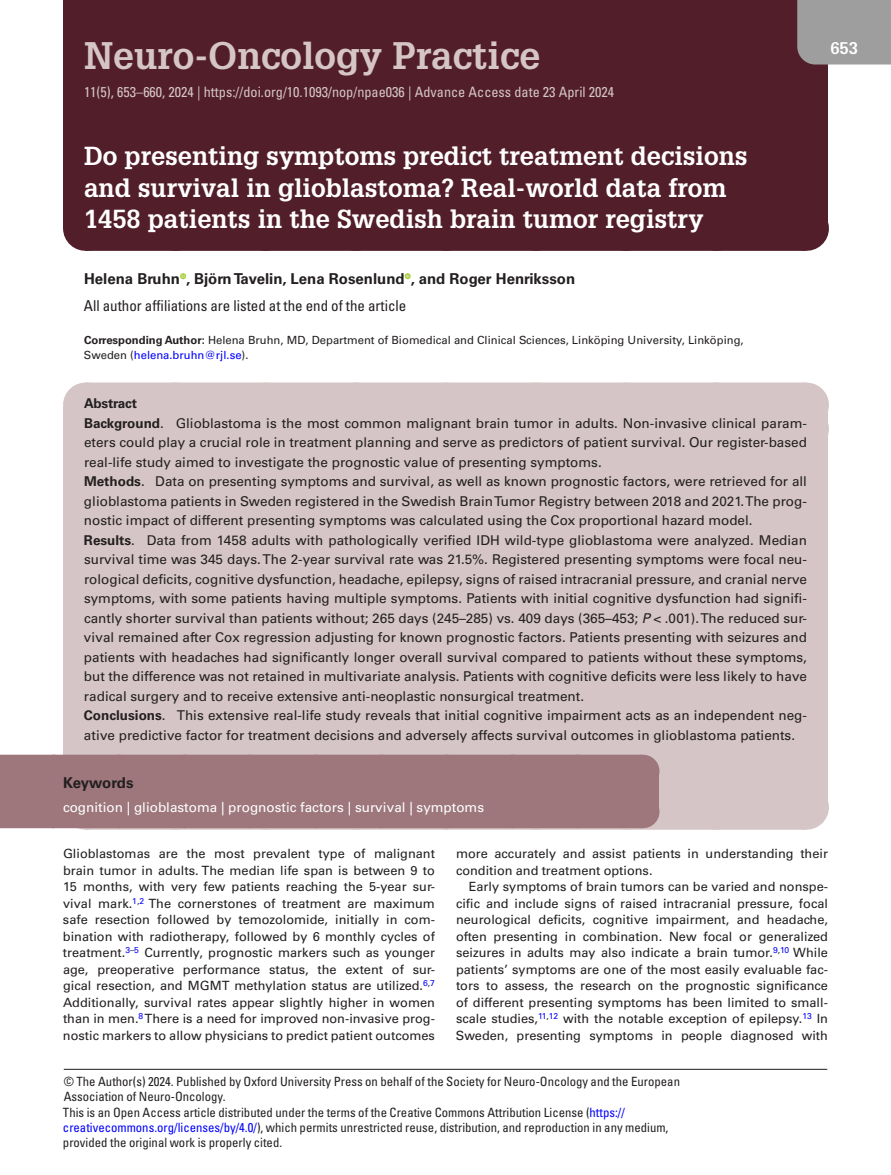
<style>
.page{position:relative;width:891px;height:1175px;background:#fff}
.page>*{position:absolute;margin:0;border:0;box-sizing:border-box;transform-origin:0 0}
.t1{font:700 37.5px "Glypha LT Std";color:#d5c5c6}
.Article_Title{font:700 25.5px/31.5px "Glypha LT Std";color:#fff}
.t2{font:700 16.5px "Glypha LT Std";color:#fff}
.Authors{font:700 15px "Univers LT Std";color:#231f20}
.Aff_Text{font:condensed 15px "Univers LT Std";color:#231f20}
.Keywords_Title{font:700 15px "Univers LT Std";letter-spacing:-.015em;color:#231f20}
.t3{font:condensed 14.25px "Univers LT Std";color:#d5c5c6}
.Abstract_Mid{font:13.5px/19.5px "Univers LT Std";color:#231f20;text-align:justify}
.Abstract_First{font:13.5px/19.5px "Univers LT Std";color:#231f20;text-align:justify}
.Abstract_Last{font:13.5px/19.5px "Univers LT Std";color:#231f20}
.Keywords{font:13.5px "Univers LT Std";color:#fff}
.Abstract_Title{font:700 13.5px "Univers LT Std";letter-spacing:-.015em;color:#231f20}
.Text{font:12.75px/16.5px "Univers LT Std";color:#231f20;text-align:justify}
.TextInd{font:12.75px/16.5px "Univers LT Std";color:#231f20;text-align:justify}
.License{font:condensed 12.75px/15px "Univers LT Std";color:#231f20}
.CopyrightLine{font:condensed 12.75px/15px "Univers LT Std";color:#231f20}
.FM_Correspondence{font:11.25px/15px "Univers LT Std";color:#231f20}
.s1{font-weight:700}
.s2{color:#00f}
.s3{font-style:italic}
</style>
<div class="page">
<div style="left:63px;top:0;width:765px;height:166px;background:#511e2a"></div>
<svg style="left:180px;top:273px;width:6px;height:6px"></svg>
<svg style="left:405px;top:273px;width:6px;height:6px"></svg>
<div style="left:86px;top:382px;width:720px;height:45px;background:#d5c5c6"></div>
<hr style="left:806px;top:382px;width:1px;height:45px;background:#d5c5c6">
<div style="left:63px;top:407px;width:765px;height:68px;background:#d5c5c6"></div>
<svg style="left:176px;top:382px;width:584px;height:1px"></svg>
<div style="left:63px;top:472px;width:765px;height:61px;background:#d5c5c6"></div>
<div style="left:63px;top:530px;width:765px;height:179px;background:#d5c5c6"></div>
<div style="left:63px;top:704px;width:765px;height:99px;background:#d5c5c6"></div>
<div style="left:86px;top:784px;width:720px;height:45px;background:#d5c5c6"></div>
<hr style="left:806px;top:784px;width:1px;height:45px;background:#d5c5c6">
<div style="left:0;top:754px;width:642px;height:33px;background:#9d777c"></div>
<div style="left:0;top:788px;width:659px;height:24px;background:#9d777c"></div>
<div style="left:0;top:795px;width:642px;height:33px;background:#9d777c"></div>
<svg style="left:53px;top:754px;width:607px;height:75px"></svg>
<hr style="left:642px;top:795px;width:1px;height:33px;background:#9d777c">
<div style="left:63px;top:147px;width:765px;height:81px;background:#511e2a"></div>
<div style="left:86px;top:206px;width:720px;height:45px;background:#511e2a"></div>
<svg style="left:178px;top:250px;width:582px;height:1px"></svg>
<hr style="left:806px;top:206px;width:1px;height:45px;background:#511e2a">
<hr style="left:64px;top:1068px;width:763px;height:1px;background:#1d1e1f">
<div style="left:797px;top:0;width:94px;height:64px;background:#9e9e9e"></div>
<h1 class="t1" style="left:84px;top:32px;width:458px">Neuro-Oncology Practice</h1>
<p class="t3" style="left:84px;top:83px;width:532px">11(5), 653–660, 2024 | https://doi.org/10.1093/nop/npae036 | Advance Access date 23 April 2024</p>
<p class="Article_Title" style="left:84px;top:140px;width:665px">Do presenting symptoms predict treatment decisions and survival in glioblastoma? Real-world data from<br>1458 patients in the Swedish brain tumor registry</p>
<p class="t2" style="left:830px;top:37px;width:29px">653</p>
<p class="Authors" style="left:84px;top:270px;width:493px">Helena Bruhn , BjörnTavelin, Lena Rosenlund , and Roger Henriksson</p>
<p class="Aff_Text" style="left:84px;top:296px;width:324px">All author affiliations are listed at the end of the article</p>
<p class="FM_Correspondence" style="left:84px;top:332px;width:661px"><span class="s1">Corresponding Author:</span> Helena Bruhn, MD, Department of Biomedical and Clinical Sciences, Linköping University, Linköping,<br>Sweden (<span class="s2">helena.bruhn@rjl.se</span>).</p>
<p class="Abstract_Title" style="left:84px;top:395px;width:55px">Abstract</p>
<p class="Abstract_First" style="left:84px;top:413px;width:725px"><span class="s1">Background</span>. Glioblastoma is the most common malignant brain tumor in adults. Non-invasive clinical param&shy;eters could play a crucial role in treatment planning and serve as predictors of patient survival. Our register-based real-life study aimed to investigate the prognostic value of presenting symptoms.</p>
<p class="Abstract_Mid" style="left:84px;top:471px;width:725px"><span class="s1">Methods</span>. Data on presenting symptoms and survival, as well as known prognostic factors, were retrieved for all glioblastoma patients in Sweden registered in the Swedish Brain Tumor Registry between 2018 and 2021. The prog&shy;nostic impact of different presenting symptoms was calculated using the Cox proportional hazard model.</p>
<p class="Abstract_Mid" style="left:84px;top:530px;width:725px"><span class="s1">Results</span>. Data from 1458 adults with pathologically verified IDH wild-type glioblastoma were analyzed. Median survival time was 345 days. The 2-year survival rate was 21.5%. Registered presenting symptoms were focal neu&shy;rological deficits, cognitive dysfunction, headache, epilepsy, signs of raised intracranial pressure, and cranial nerve symptoms, with some patients having multiple symptoms. Patients with initial cognitive dysfunction had signifi&shy;cantly shorter survival than patients without; 265 days (245–285) vs. 409 days (365–453; <span class="s3">P</span> &lt; .001). The reduced sur&shy;vival remained after Cox regression adjusting for known prognostic factors. Patients presenting with seizures and patients with headaches had significantly longer overall survival compared to patients without these symptoms, but the difference was not retained in multivariate analysis. Patients with cognitive deficits were less likely to have radical surgery and to receive extensive anti-neoplastic nonsurgical treatment.</p>
<p class="Abstract_Last" style="left:84px;top:705px;width:725px"><span class="s1">Conclusions</span>. This extensive real-life study reveals that initial cognitive impairment acts as an independent neg&shy;ative predictive factor for treatment decisions and adversely affects survival outcomes in glioblastoma patients.</p>
<p class="Keywords_Title" style="left:63px;top:773px;width:72px">Keywords</p>
<p class="Keywords" style="left:63px;top:799px;width:423px">cognition | glioblastoma | prognostic factors | survival | symptoms</p>
<p class="Text" style="left:63px;top:845px;width:374px">Glioblastomas are the most prevalent type of malignant brain tumor in adults. The median life span is between 9 to 15 months, with very few patients reaching the 5-year sur&shy;vival mark.<sup>1</sup><sup>,</sup><sup>2</sup> The cornerstones of treatment are maximum safe resection followed by temozolomide, initially in com&shy;bination with radiotherapy, followed by 6 monthly cycles of treatment.<sup>3</sup><sup>–</sup><sup>5</sup> Currently, prognostic markers such as younger age, preoperative performance status, the extent of sur&shy;gical resection, and MGMT methylation status are utilized.<sup>6</sup><sup>,</sup><sup>7<br></sup>Additionally, survival rates appear slightly higher in women than in men.<sup>8</sup> There is a need for improved non-invasive prog&shy;nostic markers to allow physicians to predict patient outcomes</p>
<p class="Text" style="left:456px;top:845px;width:374px">more accurately and assist patients in understanding their condition and treatment options.</p>
<p class="TextInd" style="left:456px;top:878px;width:374px;text-indent:13px">Early symptoms of brain tumors can be varied and nonspe&shy;cific and include signs of raised intracranial pressure, focal neurological deficits, cognitive impairment, and headache, often presenting in combination. New focal or generalized seizures in adults may also indicate a brain tumor.<sup>9</sup><sup>,</sup><sup>10</sup> While patients’ symptoms are one of the most easily evaluable fac&shy;tors to assess, the research on the prognostic significance of different presenting symptoms has been limited to small&shy;scale studies,<sup>11</sup><sup>,</sup><sup>12</sup> with the notable exception of epilepsy.<sup>13</sup> In Sweden, presenting symptoms in people diagnosed with</p>
<p class="CopyrightLine" style="left:64px;top:1074px;width:618px">© The Author(s) 2024. Published by Oxford University Press on behalf of the Society for Neuro-Oncology and the European<br>Association of Neuro-Oncology.</p>
<p class="License" style="left:63px;top:1104px;width:607px">This is an Open Access article distributed under the terms of the Creative Commons Attribution License (<span class="s2">https:// creativecommons.org/licenses/by/4.0/</span>), which permits unrestricted reuse, distribution, and reproduction in any medium, provided the original work is properly cited.</p>
</div>
